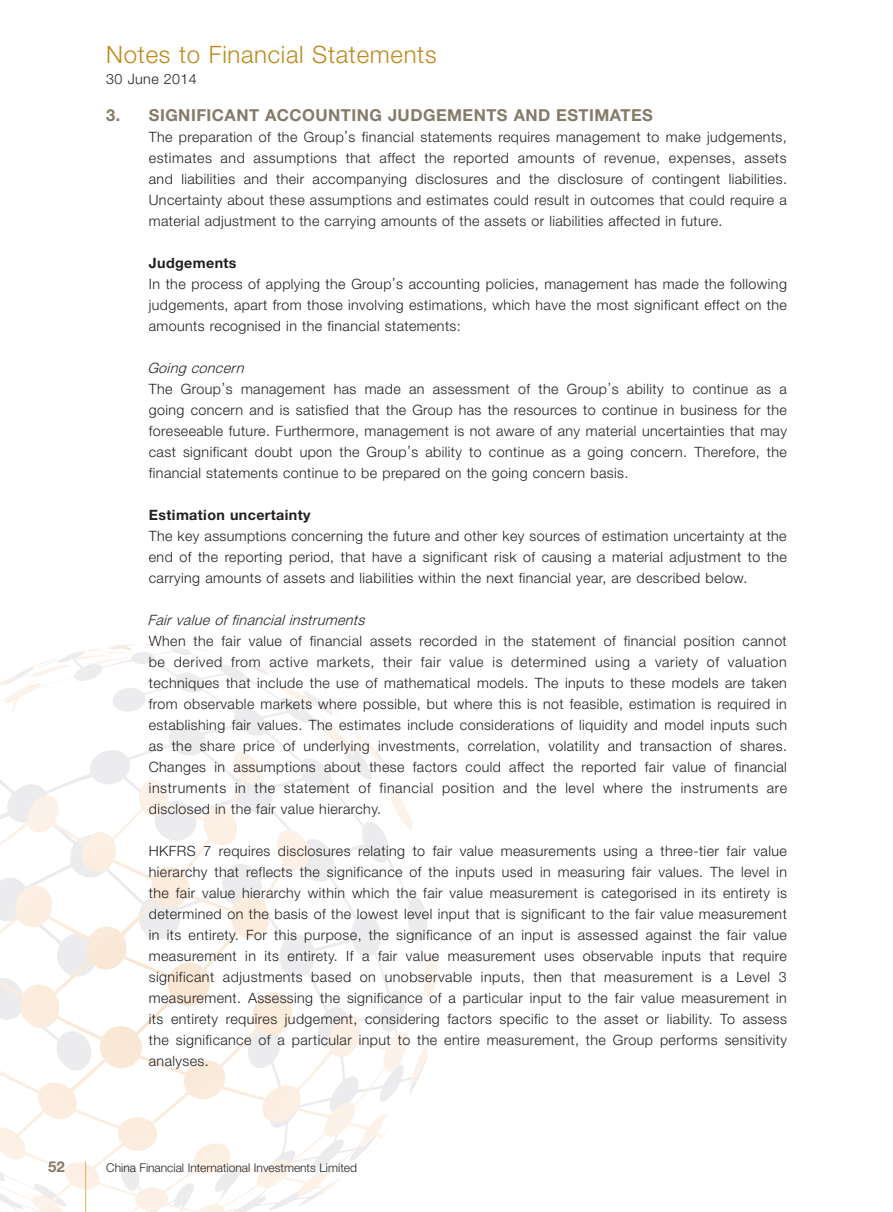
<style>
.page{position:relative;width:893px;height:1212px;background:#fff}
.page>*{position:absolute;margin:0;border:0;box-sizing:border-box;transform-origin:0 0}
.t1{font:300 24px "Helvetica Neue LT Std";letter-spacing:.03em;color:#be8a20}
.Heading_1{font:700 16.5px "Helvetica Neue LT Std";letter-spacing:.03em;color:#847b69}
.t2{font:700 15px "Helvetica Neue LT Std";color:#847b69}
.Body_Text{font:300 14.25px/21px "Helvetica Neue LT Std";letter-spacing:.03em;color:#231f20;text-align:justify}
.Heading_3{font:italic 300 14.25px "Helvetica Neue LT Std";color:#231f20}
.Heading_2{font:700 14.25px "Helvetica Neue LT Std";letter-spacing:.03em;color:#231f20}
.t3{font:300 12px "Helvetica Neue LT Std";color:#231f20}
</style>
<div class="page">
<svg style="left:323px;top:704px;width:104px;height:489px"></svg>
<svg style="left:91px;top:650px;width:235px;height:427px"></svg>
<svg style="left:0;top:765px;width:323px;height:447px"></svg>
<svg style="left:19px;top:1195px;width:44px;height:17px"></svg>
<svg style="left:0;top:644px;width:204px;height:68px"></svg>
<hr style="left:85px;top:1161px;width:1px;height:51px;background:#dfb77c">
<p class="t2" style="left:48px;top:1157px;width:18px">52</p>
<h1 class="t1" style="left:106px;top:40px;width:332px">Notes to Financial Statements</h1>
<p class="Body_Text" style="left:106px;top:68px;width:92px">30 June 2014</p>
<p class="Heading_1" style="left:106px;top:105px;width:548px">3. SIGNIFICANT ACCOUNTING JUDGEMENTS AND ESTIMATES</p>
<p class="Body_Text" style="left:149px;top:126px;width:640px">The preparation of the Group’s financial statements requires management to make judgements, estimates and assumptions that affect the reported amounts of revenue, expenses, assets and liabilities and their accompanying disclosures and the disclosure of contingent liabilities.<br>Uncertainty about these assumptions and estimates could result in outcomes that could require a material adjustment to the carrying amounts of the assets or liabilities affected in future.</p>
<p class="Heading_2" style="left:149px;top:254px;width:89px">Judgements</p>
<p class="Body_Text" style="left:149px;top:273px;width:640px">In the process of applying the Group’s accounting policies, management has made the following judgements, apart from those involving estimations, which have the most significant effect on the amounts recognised in the financial statements:</p>
<p class="Heading_3" style="left:147px;top:359px;width:102px">Going concern</p>
<p class="Body_Text" style="left:149px;top:378px;width:640px">The Group’s management has made an assessment of the Group’s ability to continue as a going concern and is satisfied that the Group has the resources to continue in business for the foreseeable future. Furthermore, management is not aware of any material uncertainties that may cast significant doubt upon the Group’s ability to continue as a going concern. Therefore, the financial statements continue to be prepared on the going concern basis.</p>
<p class="Heading_2" style="left:149px;top:506px;width:163px">Estimation uncertainty</p>
<p class="Body_Text" style="left:149px;top:525px;width:640px">The key assumptions concerning the future and other key sources of estimation uncertainty at the end of the reporting period, that have a significant risk of causing a material adjustment to the carrying amounts of assets and liabilities within the next financial year, are described below.</p>
<p class="Heading_3" style="left:147px;top:611px;width:223px">Fair value of financial instruments</p>
<p class="Body_Text" style="left:149px;top:630px;width:640px">When the fair value of financial assets recorded in the statement of financial position cannot be derived from active markets, their fair value is determined using a variety of valuation techniques that include the use of mathematical models. The inputs to these models are taken from observable markets where possible, but where this is not feasible, estimation is required in establishing fair values. The estimates include considerations of liquidity and model inputs such as the share price of underlying investments, correlation, volatility and transaction of shares.<br>Changes in assumptions about these factors could affect the reported fair value of financial instruments in the statement of financial position and the level where the instruments are disclosed in the fair value hierarchy.</p>
<p class="Body_Text" style="left:149px;top:840px;width:640px">HKFRS 7 requires disclosures relating to fair value measurements using a three-tier fair value hierarchy that reflects the significance of the inputs used in measuring fair values. The level in the fair value hierarchy within which the fair value measurement is categorised in its entirety is determined on the basis of the lowest level input that is significant to the fair value measurement in its entirety. For this purpose, the significance of an input is assessed against the fair value measurement in its entirety. If a fair value measurement uses observable inputs that require significant adjustments based on unobservable inputs, then that measurement is a Level 3 measurement. Assessing the significance of a particular input to the fair value measurement in its entirety requires judgement, considering factors specific to the asset or liability. To assess the significance of a particular input to the entire measurement, the Group performs sensitivity analyses.</p>
<p class="t3" style="left:106px;top:1160px;width:252px">China Financial International Investments Limited</p>
</div>
